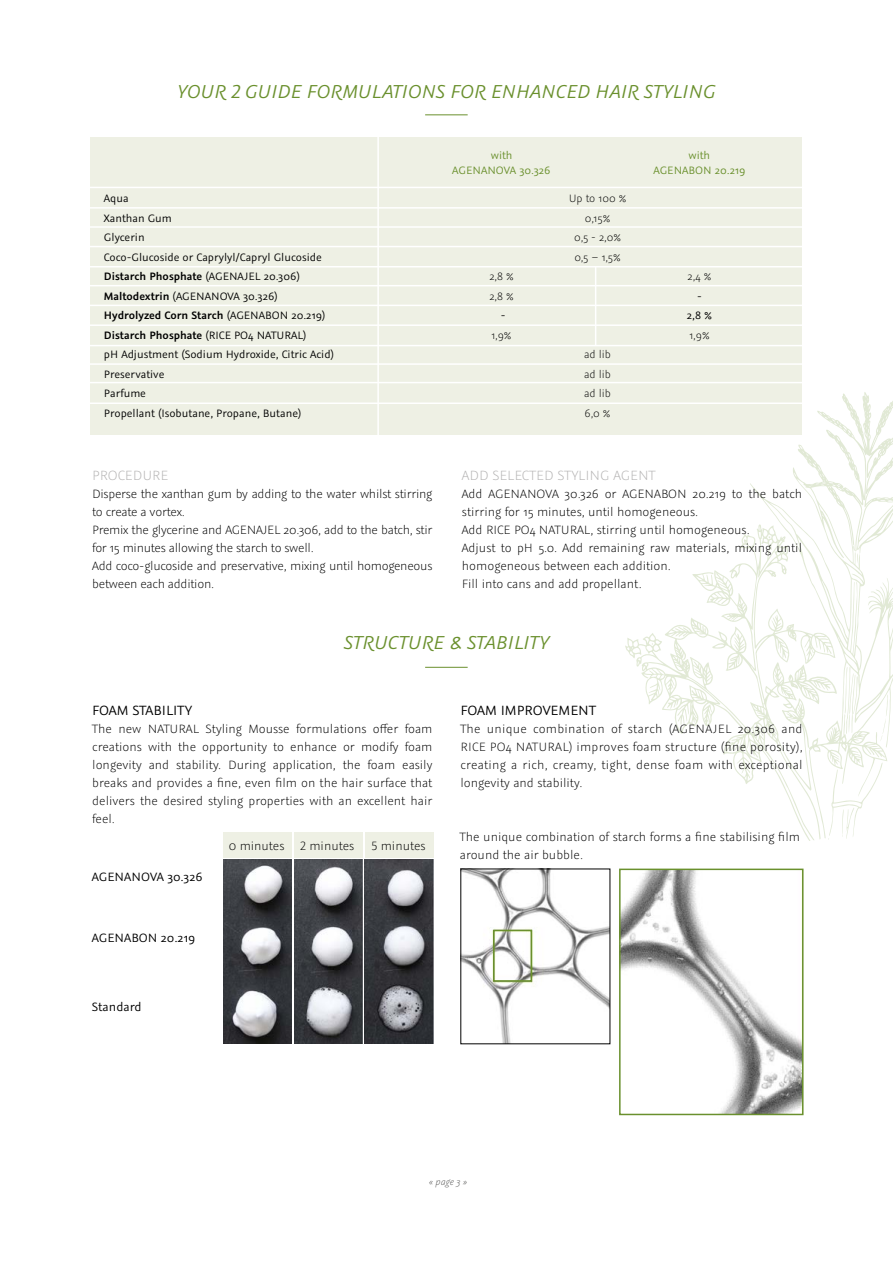
<style>
.page{position:relative;width:893px;height:1263px;background:#fff}
.page>*{position:absolute;margin:0;border:0;box-sizing:border-box;transform-origin:0 0}
.t1{font:italic 21px "Graublau Sans";color:#6a902d}
.t2{font:300 15px "Graublau Sans";color:#b3b2b2}
.t3{font:15px "Graublau Sans";color:#000}
.t4{font:300 13.5px/18px "Graublau Sans";color:#000;text-align:justify}
.t5{font:300 13.5px/18px "Graublau Sans";letter-spacing:-.02em;color:#000}
.t6{font:13.5px "Graublau Sans";color:#000}
.t7{font:12px "Graublau Sans";color:#000}
.t8{font:600 12px "Graublau Sans";color:#000}
.t9{font:300 12px "Graublau Sans";color:#000}
.t10{font:12px "Graublau Sans";color:#6a902d}
.t11{font:italic 300 10.5px "Graublau Sans";color:#575756}
.s1{font-style:normal}
.s2{font-weight:400}
.s3{font-weight:600}
.s4{font-style:inherit}
</style>
<div class="page">
<svg style="left:625px;top:534px;width:196px;height:307px"></svg>
<svg style="left:750px;top:392px;width:143px;height:446px"></svg>
<svg style="left:880px;top:694px;width:8px;height:47px"></svg>
<svg style="left:828px;top:762px;width:54px;height:78px"></svg>
<svg style="left:733px;top:644px;width:6px;height:7px"></svg>
<svg style="left:751px;top:744px;width:7px;height:5px"></svg>
<svg style="left:845px;top:667px;width:13px;height:67px"></svg>
<hr style="left:425px;top:114px;width:43px;height:1px;background:#6a902d">
<div style="left:91px;top:137px;width:711px;height:298px;background:#eef0e4"></div>
<hr style="left:377px;top:132px;width:2px;height:310px;background:#fff">
<hr style="left:595px;top:267px;width:1px;height:79px;background:#fff">
<hr style="left:85px;top:207px;width:729px;height:2px;background:#fff">
<hr style="left:85px;top:187px;width:729px;height:1px;background:#fff">
<hr style="left:85px;top:226px;width:729px;height:2px;background:#fff">
<hr style="left:85px;top:246px;width:729px;height:1px;background:#fff">
<hr style="left:85px;top:266px;width:729px;height:1px;background:#fff">
<hr style="left:85px;top:285px;width:729px;height:1px;background:#fff">
<hr style="left:85px;top:305px;width:729px;height:1px;background:#fff">
<hr style="left:85px;top:324px;width:729px;height:2px;background:#fff">
<hr style="left:85px;top:345px;width:729px;height:1px;background:#fff">
<hr style="left:85px;top:363px;width:729px;height:2px;background:#fff">
<hr style="left:85px;top:382px;width:729px;height:1px;background:#fff">
<hr style="left:85px;top:402px;width:729px;height:2px;background:#fff">
<div style="left:223px;top:833px;width:68px;height:25px;background:#eef0e4"></div>
<div style="left:294px;top:833px;width:68px;height:25px;background:#eef0e4"></div>
<div style="left:365px;top:833px;width:68px;height:25px;background:#eef0e4"></div>
<hr style="left:425px;top:667px;width:43px;height:1px;background:#6a902d">
<img style="left:365px;top:859px;width:68px;height:185px">
<img style="left:294px;top:859px;width:68px;height:185px">
<img style="left:223px;top:859px;width:68px;height:185px">
<img style="left:462px;top:870px;width:146px;height:172px">
<img style="left:622px;top:871px;width:178px;height:241px">
<div style="left:619px;top:868px;width:184px;height:247px;border:2px solid #6a902d"></div>
<div style="left:493px;top:930px;width:39px;height:52px;border:2px solid #6a902d"></div>
<h1 class="t1" style="left:178px;top:78px;width:539px">YOUR <span class="s1">2</span> GUIDE FORMULATIONS FOR ENHANCED HAIR STYLING</h1>
<p class="t10" style="left:491px;top:148px;width:23px">with</p>
<p class="t10" style="left:688px;top:148px;width:23px">with</p>
<p class="t10" style="left:452px;top:163px;width:100px">AGENANOVA 30.326</p>
<p class="t10" style="left:653px;top:163px;width:94px">AGENABON 20.219</p>
<p class="t7" style="left:104px;top:191px;width:26px">Aqua</p>
<p class="t9" style="left:569px;top:191px;width:59px">Up to 100 %</p>
<p class="t7" style="left:104px;top:211px;width:69px">Xanthan Gum</p>
<p class="t9" style="left:585px;top:211px;width:27px">0,15%</p>
<p class="t7" style="left:104px;top:230px;width:42px">Glycerin</p>
<p class="t9" style="left:574px;top:230px;width:48px">0,5 - 2,0%</p>
<p class="t7" style="left:104px;top:250px;width:219px">Coco-Glucoside or Caprylyl/Capryl Glucoside</p>
<p class="t9" style="left:574px;top:250px;width:48px">0,5 – 1,5%</p>
<p class="t8" style="left:104px;top:269px;width:197px">Distarch Phosphate <span class="s2">(AGENAJEL 20.306)</span></p>
<p class="t9" style="left:489px;top:269px;width:26px">2,8 %</p>
<p class="t9" style="left:688px;top:269px;width:25px">2,4 %</p>
<p class="t7" style="left:104px;top:289px;width:175px"><span class="s3">Maltodextrin</span> (AGENANOVA 30.326)</p>
<p class="t9" style="left:489px;top:289px;width:26px">2,8 %</p>
<p class="t7" style="left:697px;top:289px;width:6px">-</p>
<p class="t8" style="left:104px;top:308px;width:223px">Hydrolyzed Corn Starch <span class="s2">(AGENABON 20.219)</span></p>
<p class="t7" style="left:501px;top:308px;width:6px">-</p>
<p class="t7" style="left:687px;top:308px;width:27px">2,8 %</p>
<p class="t8" style="left:104px;top:328px;width:204px">Distarch Phosphate <span class="s2">(RICE PO4 NATURAL)</span></p>
<p class="t9" style="left:491px;top:328px;width:22px">1,9%</p>
<p class="t9" style="left:689px;top:328px;width:22px">1,9%</p>
<p class="t7" style="left:104px;top:347px;width:231px">pH Adjustment (Sodium Hydroxide, Citric Acid)</p>
<p class="t9" style="left:584px;top:347px;width:28px">ad lib</p>
<p class="t7" style="left:104px;top:367px;width:62px">Preservative</p>
<p class="t9" style="left:584px;top:367px;width:28px">ad lib</p>
<p class="t7" style="left:104px;top:386px;width:44px">Parfume</p>
<p class="t9" style="left:584px;top:386px;width:28px">ad lib</p>
<p class="t7" style="left:104px;top:406px;width:199px">Propellant (Isobutane, Propane, Butane)</p>
<p class="t9" style="left:585px;top:406px;width:27px">6,0 %</p>
<p class="t2" style="left:92px;top:467px;width:78px">PROCEDURE</p>
<p class="t5" style="left:92px;top:485px;width:342px">Disperse the xanthan gum by adding to the water whilst stirring to create a vortex.<br>Premix the glycerine and AGENAJEL 20.306, add to the batch, stir for 15 minutes allowing the starch to swell.<br>Add coco-glucoside and preservative, mixing until homogeneous between each addition.</p>
<p class="t2" style="left:462px;top:467px;width:195px">ADD SELECTED STYLING AGENT</p>
<p class="t4" style="left:462px;top:485px;width:342px;text-align:left">Add AGENANOVA 30.326 or AGENABON 20.219 to the batch stirring for 15 minutes, until homogeneous.<br>Add RICE PO4 NATURAL, stirring until homogeneous.<br>Adjust to pH 5.0. Add remaining raw materials, mixing until homogeneous between each addition.<br>Fill into cans and add propellant.</p>
<h1 class="t1" style="left:344px;top:629px;width:207px">STRUCTURE <span class="s4">&amp;</span> STABILITY</h1>
<p class="t3" style="left:92px;top:702px;width:101px">FOAM STABILITY</p>
<p class="t4" style="left:92px;top:720px;width:342px">The new NATURAL Styling Mousse formulations offer foam creations with the opportunity to enhance or modify foam longevity and stability. During application, the foam easily breaks and provides a fine, even film on the hair surface that delivers the desired styling properties with an excellent hair feel.</p>
<p class="t6" style="left:92px;top:869px;width:112px">AGENANOVA 30.326</p>
<p class="t6" style="left:92px;top:930px;width:105px">AGENABON 20.219</p>
<p class="t6" style="left:92px;top:999px;width:51px">Standard</p>
<p class="t4" style="left:229px;top:837px;width:127px">o minutes 2 minutes</p>
<p class="t4" style="left:371px;top:837px;width:56px">5 minutes</p>
<p class="t3" style="left:460px;top:702px;width:137px">FOAM IMPROVEMENT</p>
<p class="t4" style="left:460px;top:720px;width:344px">The unique combination of starch (AGENAJEL 20.306 and RICE PO4 NATURAL) improves foam structure (fine porosity), creating a rich, creamy, tight, dense foam with exceptional longevity and stability.</p>
<p class="t4" style="left:460px;top:828px;width:342px">The unique combination of starch forms a fine stabilising film around the air bubble.</p>
<p class="t11" style="left:429px;top:1176px;width:40px">« page 3 »</p>
</div>
